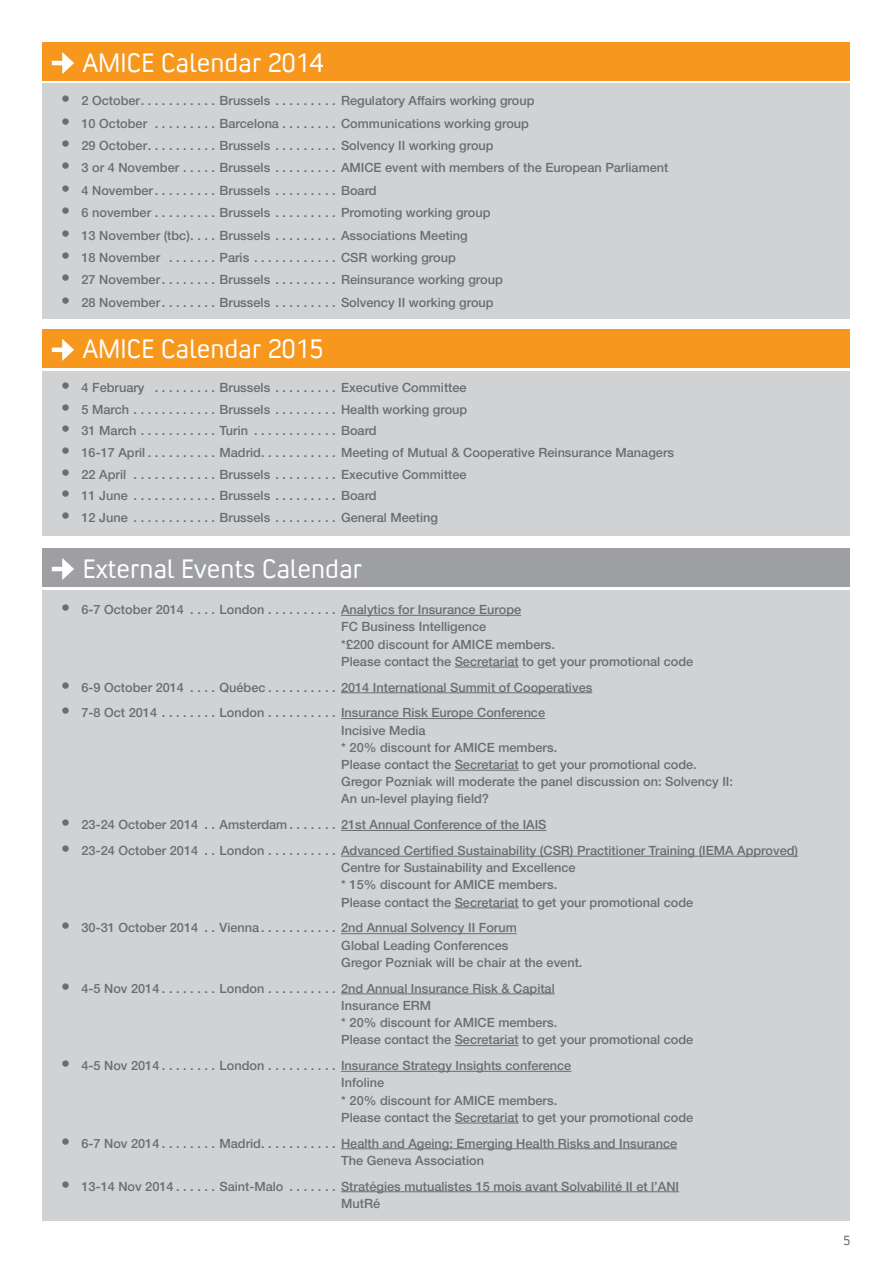
<style>
.page{position:relative;width:893px;height:1263px;background:#fff}
.page>*{position:absolute;margin:0;border:0;box-sizing:border-box;transform-origin:0 0}
.Amice_TITEL{font:27px "Convection";letter-spacing:.005em;color:#fff}
.t1{font:13.5px "Convection";color:#6c6d70}
.t2{font:500 12.75px/17.2px "Helvetica Neue LT Std";color:#6c6d70}
.s1{font-size:18px}
</style>
<div class="page">
<div style="left:43px;top:84px;width:807px;height:235px;background:#d1d2d4"></div>
<div style="left:43px;top:371px;width:807px;height:164px;background:#d1d2d4"></div>
<div style="left:43px;top:43px;width:807px;height:38px;background:#f7971d"></div>
<div style="left:43px;top:329px;width:807px;height:39px;background:#f7971d"></div>
<hr style="left:52px;top:61px;width:14px;height:4px;background:#fff">
<svg style="left:62px;top:52px;width:12px;height:22px"></svg>
<hr style="left:52px;top:348px;width:14px;height:4px;background:#fff">
<svg style="left:62px;top:339px;width:12px;height:22px"></svg>
<div style="left:43px;top:590px;width:807px;height:630px;background:#d1d2d4"></div>
<div style="left:43px;top:548px;width:807px;height:39px;background:#9d9fa2"></div>
<hr style="left:52px;top:567px;width:14px;height:4px;background:#fff">
<svg style="left:62px;top:558px;width:12px;height:22px"></svg>
<hr style="left:341px;top:615px;width:180px;height:1px;background:#6c6d70">
<hr style="left:455px;top:667px;width:64px;height:1px;background:#6c6d70">
<hr style="left:341px;top:692px;width:251px;height:1px;background:#6c6d70">
<hr style="left:341px;top:718px;width:204px;height:1px;background:#6c6d70">
<hr style="left:455px;top:770px;width:64px;height:1px;background:#6c6d70">
<hr style="left:341px;top:830px;width:206px;height:1px;background:#6c6d70">
<hr style="left:341px;top:856px;width:457px;height:1px;background:#6c6d70">
<hr style="left:455px;top:907px;width:64px;height:1px;background:#6c6d70">
<hr style="left:341px;top:933px;width:176px;height:1px;background:#6c6d70">
<hr style="left:341px;top:993px;width:214px;height:1px;background:#6c6d70">
<hr style="left:455px;top:1045px;width:64px;height:1px;background:#6c6d70">
<hr style="left:341px;top:1071px;width:230px;height:1px;background:#6c6d70">
<hr style="left:455px;top:1123px;width:64px;height:1px;background:#6c6d70">
<hr style="left:341px;top:1148px;width:336px;height:1px;background:#6c6d70">
<hr style="left:341px;top:1191px;width:338px;height:1px;background:#6c6d70">
<p class="Amice_TITEL" style="left:83px;top:45px;width:242px">AMICE Calendar 2014</p>
<p class="t2" style="left:61px;top:92px;width:475px"><span class="s1">•</span> 2 October . . . . . . . . . . . Brussels . . . . . . . . . Regulatory Affairs working group</p>
<p class="t2" style="left:61px;top:114px;width:469px"><span class="s1">•</span> 10 October . . . . . . . . . Barcelona . . . . . . . . Communications working group</p>
<p class="t2" style="left:61px;top:137px;width:434px"><span class="s1">•</span> 29 October . . . . . . . . . . Brussels . . . . . . . . . Solvency II working group</p>
<p class="t2" style="left:61px;top:159px;width:609px"><span class="s1">•</span> 3 or 4 November . . . . . Brussels . . . . . . . . . AMICE event with members of the European Parliament</p>
<p class="t2" style="left:61px;top:181px;width:317px"><span class="s1">•</span> 4 November . . . . . . . . . Brussels . . . . . . . . . Board</p>
<p class="t2" style="left:61px;top:204px;width:431px"><span class="s1">•</span> 6 november . . . . . . . . . Brussels . . . . . . . . . Promoting working group</p>
<p class="t2" style="left:61px;top:226px;width:408px"><span class="s1">•</span> 13 November (tbc) . . . . Brussels . . . . . . . . . Associations Meeting</p>
<p class="t2" style="left:61px;top:249px;width:396px"><span class="s1">•</span> 18 November . . . . . . . Paris . . . . . . . . . . . . CSR working group</p>
<p class="t2" style="left:61px;top:271px;width:443px"><span class="s1">•</span> 27 November . . . . . . . . Brussels . . . . . . . . . Reinsurance working group</p>
<p class="t2" style="left:61px;top:294px;width:434px"><span class="s1">•</span> 28 November . . . . . . . . Brussels . . . . . . . . . Solvency II working group</p>
<p class="Amice_TITEL" style="left:83px;top:332px;width:242px">AMICE Calendar 2015</p>
<p class="t2" style="left:61px;top:379px;width:407px"><span class="s1">•</span> 4 February . . . . . . . . . Brussels . . . . . . . . . Executive Committee</p>
<p class="t2" style="left:61px;top:400px;width:408px"><span class="s1">•</span> 5 March . . . . . . . . . . . . Brussels . . . . . . . . . Health working group</p>
<p class="t2" style="left:61px;top:422px;width:317px"><span class="s1">•</span> 31 March . . . . . . . . . . . Turin . . . . . . . . . . . . Board</p>
<p class="t2" style="left:61px;top:444px;width:614px"><span class="s1">•</span> 16-17 April . . . . . . . . . . Madrid . . . . . . . . . . . Meeting of Mutual &amp; Cooperative Reinsurance Managers</p>
<p class="t2" style="left:61px;top:465px;width:407px"><span class="s1">•</span> 22 April . . . . . . . . . . . . Brussels . . . . . . . . . Executive Committee</p>
<p class="t2" style="left:61px;top:487px;width:317px"><span class="s1">•</span> 11 June . . . . . . . . . . . . Brussels . . . . . . . . . Board</p>
<p class="t2" style="left:61px;top:509px;width:378px"><span class="s1">•</span> 12 June . . . . . . . . . . . . Brussels . . . . . . . . . General Meeting</p>
<p class="Amice_TITEL" style="left:83px;top:551px;width:281px">External Events Calendar</p>
<p class="t2" style="left:341px;top:601px;width:353px;text-indent:-280px"><span class="s1">•</span> 6-7 October 2014 . . . . London . . . . . . . . . . Analytics for Insurance Europe<br>FC Business Intelligence<br>*£200 discount for AMICE members.<br>Please contact the Secretariat to get your promotional code</p>
<p class="t2" style="left:61px;top:678px;width:533px"><span class="s1">•</span> 6-9 October 2014 . . . . Québec . . . . . . . . . . 2014 International Summit of Cooperatives</p>
<p class="t2" style="left:341px;top:704px;width:393px;text-indent:-280px"><span class="s1">•</span> 7-8 Oct 2014 . . . . . . . . London . . . . . . . . . . Insurance Risk Europe Conference<br>Incisive Media<br>* 20% discount for AMICE members.<br>Please contact the Secretariat to get your promotional code.<br>Gregor Pozniak will moderate the panel discussion on: Solvency II:<br>An un-level playing field?</p>
<p class="t2" style="left:61px;top:816px;width:487px"><span class="s1">•</span> 23-24 October 2014 . . Amsterdam . . . . . . . 21st Annual Conference of the IAIS</p>
<p class="t2" style="left:341px;top:842px;width:458px;text-indent:-280px"><span class="s1">•</span> 23-24 October 2014 . . London . . . . . . . . . . Advanced Certified Sustainability (CSR) Practitioner Training (IEMA Approved)<br>Centre for Sustainability and Excellence<br>* 15% discount for AMICE members.<br>Please contact the Secretariat to get your promotional code</p>
<p class="t2" style="left:341px;top:919px;width:241px;text-indent:-280px"><span class="s1">•</span> 30-31 October 2014 . . Vienna . . . . . . . . . . . 2nd Annual Solvency II Forum<br>Global Leading Conferences<br>Gregor Pozniak will be chair at the event.</p>
<p class="t2" style="left:341px;top:979px;width:353px;text-indent:-280px"><span class="s1">•</span> 4-5 Nov 2014 . . . . . . . . London . . . . . . . . . . 2nd Annual Insurance Risk &amp; Capital<br>Insurance ERM<br>* 20% discount for AMICE members.<br>Please contact the Secretariat to get your promotional code</p>
<p class="t2" style="left:341px;top:1057px;width:353px;text-indent:-280px"><span class="s1">•</span> 4-5 Nov 2014 . . . . . . . . London . . . . . . . . . . Insurance Strategy Insights conference<br>Infoline<br>* 20% discount for AMICE members.<br>Please contact the Secretariat to get your promotional code</p>
<p class="t2" style="left:341px;top:1134px;width:337px;text-indent:-280px"><span class="s1">•</span> 6-7 Nov 2014 . . . . . . . . Madrid . . . . . . . . . . . Health and Ageing: Emerging Health Risks and Insurance<br>The Geneva Association</p>
<p class="t2" style="left:341px;top:1177px;width:339px;text-indent:-280px"><span class="s1">•</span> 13-14 Nov 2014 . . . . . . Saint-Malo . . . . . . . Stratégies mutualistes 15 mois avant Solvabilité II et l’ANI<br>MutRé</p>
<p class="t1" style="left:843px;top:1231px;width:8px">5</p>
</div>
